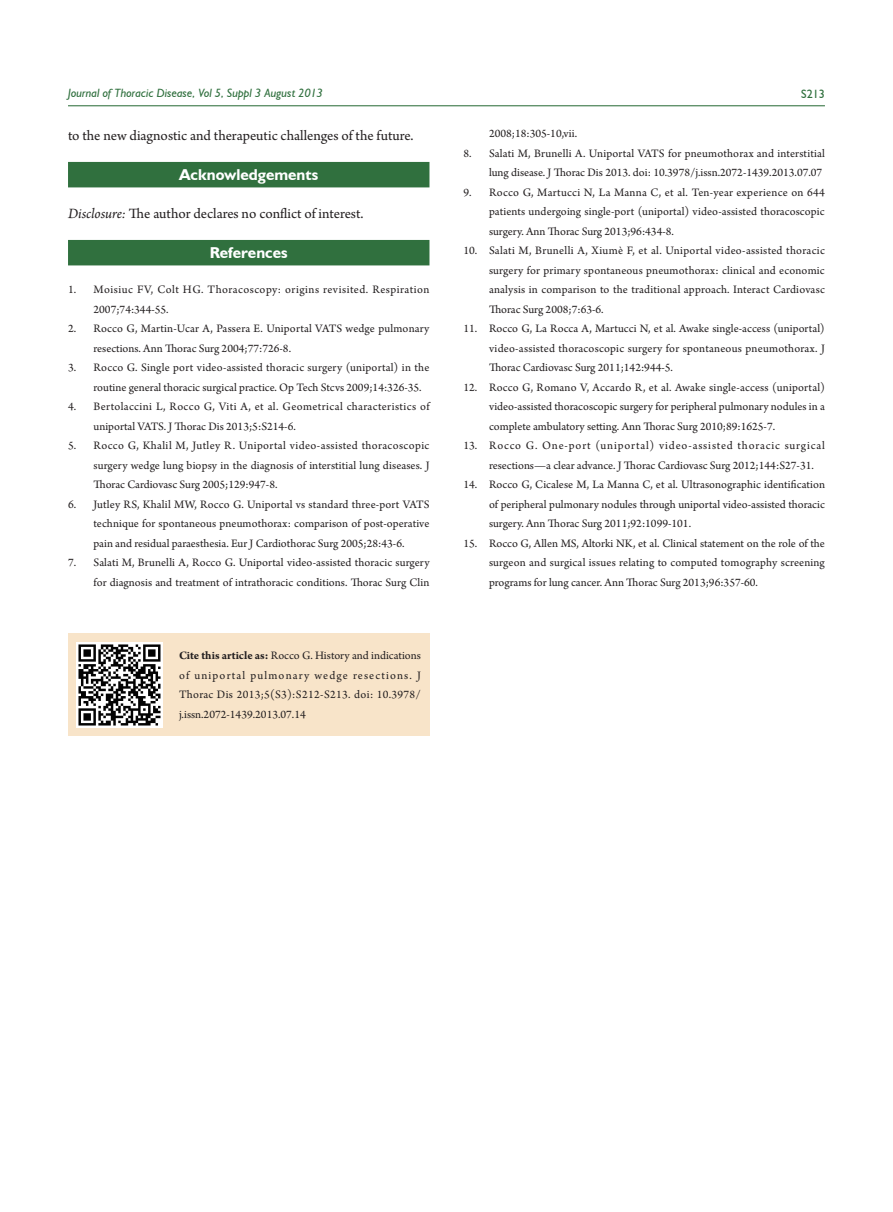
<style>
.page{position:relative;width:893px;height:1212px;background:#fff}
.page>*{position:absolute;margin:0;border:0;box-sizing:border-box;transform-origin:0 0}
.t1{font:700 15.75px "Humanist 521 BT";color:#fff}
.t2{font:15px "Arno Pro";color:#231f20}
.t3{font:12px/19.5px "Arno Pro";letter-spacing:.005em;color:#231f20;text-align:justify}
.t4{font:12px/19.5px "Arno Pro";letter-spacing:.03em;color:#231f20}
.t5{font:12px/19.5px "Arno Pro";letter-spacing:.04em;color:#231f20}
.t6{font:italic 12px "Humanist 521 BT";color:#30703e}
.t7{font:12px "Humanist 521 BT";color:#30703e}
.s1{font-style:italic}
.s2{font-weight:700}
</style>
<div class="page">
<hr style="left:68px;top:105px;width:757px;height:1px;background:#30703e">
<div style="left:68px;top:162px;width:361px;height:25px;background:#30703e"></div>
<div style="left:68px;top:240px;width:361px;height:25px;background:#30703e"></div>
<div style="left:68px;top:634px;width:361px;height:102px;background:#f8e4c9"></div>
<img style="left:77px;top:642px;width:85px;height:86px">
<p class="t6" style="left:68px;top:86px;width:256px">Journal of Thoracic Disease, Vol 5, Suppl 3 August 2013</p>
<p class="t7" style="left:801px;top:87px;width:25px">S213</p>
<p class="t2" style="left:68px;top:127px;width:347px">to the new diagnostic and therapeutic challenges of the future.</p>
<h1 class="t1" style="left:179px;top:165px;width:140px">Acknowledgements</h1>
<p class="t2" style="left:68px;top:205px;width:297px"><span class="s1">Disclosure:</span> The author declares no conflict of interest.</p>
<h1 class="t1" style="left:210px;top:243px;width:79px">References</h1>
<p class="t5" style="left:94px;top:281px;width:337px;text-indent:-26px">1. Moisiuc FV, Colt HG. Thoracoscopy: origins revisited. Respiration<br>2007;74:344-55.</p>
<p class="t3" style="left:94px;top:320px;width:337px;text-indent:-26px">2. Rocco G, Martin-Ucar A, Passera E. Uniportal VATS wedge pulmonary resections. Ann Thorac Surg 2004;77:726-8.</p>
<p class="t3" style="left:94px;top:359px;width:337px;text-indent:-26px">3. Rocco G. Single port video-assisted thoracic surgery (uniportal) in the routine general thoracic surgical practice. Op Tech Stcvs 2009;14:326-35.</p>
<p class="t4" style="left:94px;top:398px;width:337px;text-indent:-26px">4. Bertolaccini L, Rocco G, Viti A, et al. Geometrical characteristics of uniportal VATS. J Thorac Dis 2013;5:S214-6.</p>
<p class="t3" style="left:94px;top:437px;width:337px;text-indent:-26px">5. Rocco G, Khalil M, Jutley R. Uniportal video-assisted thoracoscopic surgery wedge lung biopsy in the diagnosis of interstitial lung diseases. J Thorac Cardiovasc Surg 2005;129:947-8.</p>
<p class="t3" style="left:94px;top:495px;width:337px;text-indent:-26px">6. Jutley RS, Khalil MW, Rocco G. Uniportal vs standard three-port VATS technique for spontaneous pneumothorax: comparison of post-operative pain and residual paraesthesia. Eur J Cardiothorac Surg 2005;28:43-6.</p>
<p class="t3" style="left:68px;top:554px;width:363px;text-align:right">7. Salati M, Brunelli A, Rocco G. Uniportal video-assisted thoracic surgery for diagnosis and treatment of intrathoracic conditions. Thorac Surg Clin</p>
<p class="t3" style="left:489px;top:125px;width:90px">2008;18:305-10,vii.</p>
<p class="t3" style="left:463px;top:144px;width:363px;text-align:right">8. Salati M, Brunelli A. Uniportal VATS for pneumothorax and interstitial lung disease. J Thorac Dis 2013. doi: 10.3978/j.issn.2072-1439.2013.07.07</p>
<p class="t3" style="left:489px;top:183px;width:337px;text-indent:-26px">9. Rocco G, Martucci N, La Manna C, et al. Ten-year experience on 644 patients undergoing single-port (uniportal) video-assisted thoracoscopic surgery. Ann Thorac Surg 2013;96:434-8.</p>
<p class="t3" style="left:489px;top:242px;width:337px;text-indent:-26px">10. Salati M, Brunelli A, Xiumè F, et al. Uniportal video-assisted thoracic surgery for primary spontaneous pneumothorax: clinical and economic analysis in comparison to the traditional approach. Interact Cardiovasc Thorac Surg 2008;7:63-6.</p>
<p class="t3" style="left:489px;top:320px;width:337px;text-indent:-26px">11. Rocco G, La Rocca A, Martucci N, et al. Awake single-access (uniportal) video-assisted thoracoscopic surgery for spontaneous pneumothorax. J Thorac Cardiovasc Surg 2011;142:944-5.</p>
<p class="t3" style="left:489px;top:378px;width:337px;text-indent:-26px">12. Rocco G, Romano V, Accardo R, et al. Awake single-access (uniportal) video-assisted thoracoscopic surgery for peripheral pulmonary nodules in a complete ambulatory setting. Ann Thorac Surg 2010;89:1625-7.</p>
<p class="t3" style="left:489px;top:437px;width:337px;text-indent:-26px">13. Rocco G. One-port (uniportal) video-assisted thoracic surgical resections—a clear advance. J Thorac Cardiovasc Surg 2012;144:S27-31.</p>
<p class="t3" style="left:489px;top:476px;width:337px;text-indent:-26px">14. Rocco G, Cicalese M, La Manna C, et al. Ultrasonographic identification of peripheral pulmonary nodules through uniportal video-assisted thoracic surgery. Ann Thorac Surg 2011;92:1099-101.</p>
<p class="t3" style="left:489px;top:534px;width:337px;text-indent:-26px">15. Rocco G, Allen MS, Altorki NK, et al. Clinical statement on the role of the surgeon and surgical issues relating to computed tomography screening programs for lung cancer. Ann Thorac Surg 2013;96:357-60.</p>
<p class="t3" style="left:179px;top:646px;width:243px"><span class="s2">Cite this article as:</span> Rocco G. History and indications of uniportal pulmonary wedge resections. J Thorac Dis 2013;5(S3):S212-S213. doi: 10.3978/ j.issn.2072-1439.2013.07.14</p>
</div>
